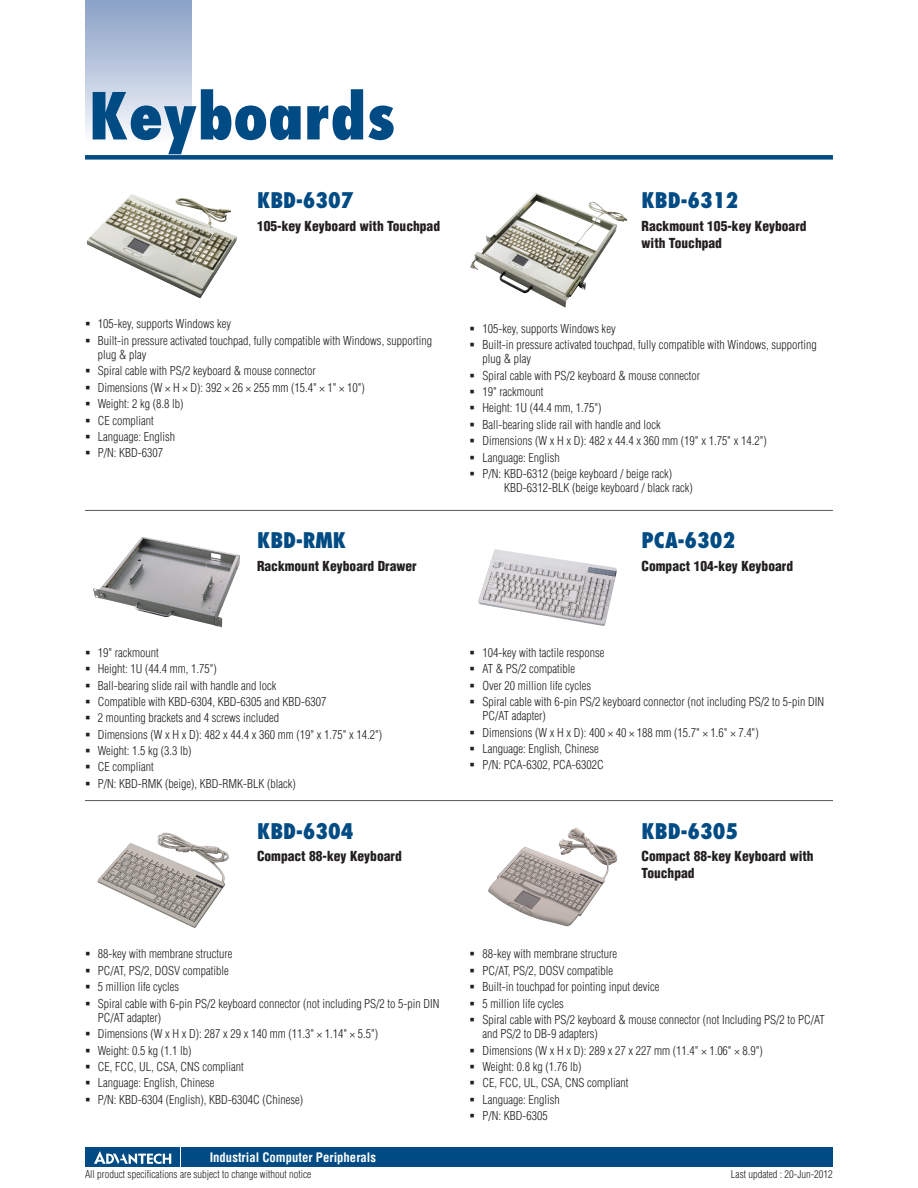
<style>
.page{position:relative;width:918px;height:1188px;background:#fff}
.page>*{position:absolute;margin:0;border:0;box-sizing:border-box;transform-origin:0 0}
.DS_Model_Name_1P{font:800 condensed 63px "Futura";color:#004b84}
.DS_Paragraph_Header{font:800 condensed 21px "Futura";color:#004b84}
.DS_Paragraph_Subhead{font:900 condensed 13.5px/16.5px "Helvetica";color:#231f20}
.DS_www{font:700 condensed 12.75px "Helvetica";color:#fff}
.DS_Spec_Data-2{font:300 condensed 12px/14.2px "Helvetica";color:#231f20}
.t1{font:300 condensed 10.5px "Helvetica";color:#231f20}
</style>
<div class="page">
<div style="left:85px;top:155px;width:748px;height:5px;background:#004b84"></div>
<div style="left:182px;top:1147px;width:651px;height:20px;background:#004b84"></div>
<div style="left:85px;top:1147px;width:95px;height:20px;background:#004b84"></div>
<svg style="left:94px;top:1151px;width:77px;height:13px"></svg>
<div style="left:85px;top:0;width:106px;height:143px;background:linear-gradient(to bottom,#879fc5,#fafafd)"></div>
<hr style="left:85px;top:800px;width:748px;height:1px;background:#57585a">
<hr style="left:85px;top:510px;width:748px;height:1px;background:#57585a">
<img style="left:87px;top:194px;width:150px;height:104px">
<img style="left:470px;top:193px;width:157px;height:115px">
<img style="left:93px;top:537px;width:147px;height:90px">
<img style="left:97px;top:833px;width:132px;height:95px">
<img style="left:488px;top:828px;width:129px;height:99px">
<img style="left:478px;top:549px;width:139px;height:77px">
<p class="DS_Model_Name_1P" style="left:89px;top:76px;width:308px">Keyboards</p>
<p class="DS_Paragraph_Header" style="left:257px;top:187px;width:98px">KBD-6307</p>
<p class="DS_Paragraph_Subhead" style="left:257px;top:218px;width:185px">105-key Keyboard with Touchpad</p>
<p class="DS_Paragraph_Header" style="left:642px;top:187px;width:98px">KBD-6312</p>
<p class="DS_Paragraph_Subhead" style="left:642px;top:218px;width:166px">Rackmount 105-key Keyboard with Touchpad</p>
<p class="DS_Spec_Data-2" style="left:98px;top:317px;width:135px">105-key, supports Windows key</p>
<p class="DS_Spec_Data-2" style="left:98px;top:333px;width:336px">Built-in pressure activated touchpad, fully compatible with Windows, supporting plug &amp; play</p>
<p class="DS_Spec_Data-2" style="left:98px;top:364px;width:219px">Spiral cable with PS/2 keyboard &amp; mouse connector</p>
<p class="DS_Spec_Data-2" style="left:98px;top:380px;width:268px">Dimensions (W × H × D): 392 × 26 × 255 mm (15.4" × 1" × 10")</p>
<p class="DS_Spec_Data-2" style="left:98px;top:397px;width:87px">Weight: 2 kg (8.8 lb)</p>
<p class="DS_Spec_Data-2" style="left:98px;top:413px;width:57px">CE compliant</p>
<p class="DS_Spec_Data-2" style="left:98px;top:429px;width:79px">Language: English</p>
<p class="DS_Spec_Data-2" style="left:98px;top:446px;width:67px">P/N: KBD-6307</p>
<p class="DS_Spec_Data-2" style="left:482px;top:321px;width:135px">105-key, supports Windows key</p>
<p class="DS_Spec_Data-2" style="left:482px;top:337px;width:336px">Built-in pressure activated touchpad, fully compatible with Windows, supporting plug &amp; play</p>
<p class="DS_Spec_Data-2" style="left:482px;top:368px;width:219px">Spiral cable with PS/2 keyboard &amp; mouse connector</p>
<p class="DS_Spec_Data-2" style="left:482px;top:384px;width:63px">19" rackmount</p>
<p class="DS_Spec_Data-2" style="left:482px;top:401px;width:120px">Height: 1U (44.4 mm, 1.75")</p>
<p class="DS_Spec_Data-2" style="left:482px;top:417px;width:180px">Ball-bearing slide rail with handle and lock</p>
<p class="DS_Spec_Data-2" style="left:482px;top:434px;width:286px">Dimensions (W x H x D): 482 x 44.4 x 360 mm (19" x 1.75" x 14.2")</p>
<p class="DS_Spec_Data-2" style="left:482px;top:450px;width:79px">Language: English</p>
<p class="DS_Spec_Data-2" style="left:504px;top:466px;width:190px;text-indent:-22px">P/N: KBD-6312 (beige keyboard / beige rack)<br>KBD-6312-BLK (beige keyboard / black rack)</p>
<p class="DS_Paragraph_Header" style="left:257px;top:527px;width:91px">KBD-RMK</p>
<p class="DS_Paragraph_Subhead" style="left:257px;top:558px;width:161px">Rackmount Keyboard Drawer</p>
<p class="DS_Paragraph_Header" style="left:642px;top:527px;width:95px">PCA-6302</p>
<p class="DS_Paragraph_Subhead" style="left:642px;top:558px;width:153px">Compact 104-key Keyboard</p>
<p class="DS_Spec_Data-2" style="left:98px;top:645px;width:63px">19" rackmount</p>
<p class="DS_Spec_Data-2" style="left:98px;top:662px;width:120px">Height: 1U (44.4 mm, 1.75")</p>
<p class="DS_Spec_Data-2" style="left:98px;top:678px;width:180px">Ball-bearing slide rail with handle and lock</p>
<p class="DS_Spec_Data-2" style="left:98px;top:694px;width:230px">Compatible with KBD-6304, KBD-6305 and KBD-6307</p>
<p class="DS_Spec_Data-2" style="left:98px;top:711px;width:183px">2 mounting brackets and 4 screws included</p>
<p class="DS_Spec_Data-2" style="left:98px;top:727px;width:286px">Dimensions (W x H x D): 482 x 44.4 x 360 mm (19" x 1.75" x 14.2")</p>
<p class="DS_Spec_Data-2" style="left:98px;top:744px;width:95px">Weight: 1.5 kg (3.3 lb)</p>
<p class="DS_Spec_Data-2" style="left:98px;top:760px;width:57px">CE compliant</p>
<p class="DS_Spec_Data-2" style="left:98px;top:776px;width:199px">P/N: KBD-RMK (beige), KBD-RMK-BLK (black)</p>
<p class="DS_Spec_Data-2" style="left:482px;top:645px;width:123px">104-key with tactile response</p>
<p class="DS_Spec_Data-2" style="left:482px;top:662px;width:94px">AT &amp; PS/2 compatible</p>
<p class="DS_Spec_Data-2" style="left:482px;top:678px;width:110px">Over 20 million life cycles</p>
<p class="DS_Spec_Data-2" style="left:482px;top:694px;width:343px">Spiral cable with 6-pin PS/2 keyboard connector (not including PS/2 to 5-pin DIN<br>PC/AT adapter)</p>
<p class="DS_Spec_Data-2" style="left:482px;top:725px;width:278px">Dimensions (W x H x D): 400 × 40 × 188 mm (15.7" × 1.6" × 7.4")</p>
<p class="DS_Spec_Data-2" style="left:482px;top:741px;width:118px">Language: English, Chinese</p>
<p class="DS_Spec_Data-2" style="left:482px;top:758px;width:123px">P/N: PCA-6302, PCA-6302C</p>
<p class="DS_Paragraph_Header" style="left:257px;top:817px;width:98px">KBD-6304</p>
<p class="DS_Paragraph_Subhead" style="left:257px;top:848px;width:146px">Compact 88-key Keyboard</p>
<p class="DS_Paragraph_Header" style="left:642px;top:817px;width:98px">KBD-6305</p>
<p class="DS_Paragraph_Subhead" style="left:642px;top:848px;width:174px">Compact 88-key Keyboard with<br>Touchpad</p>
<p class="DS_Spec_Data-2" style="left:98px;top:947px;width:136px">88-key with membrane structure</p>
<p class="DS_Spec_Data-2" style="left:98px;top:963px;width:132px">PC/AT, PS/2, DOSV compatible</p>
<p class="DS_Spec_Data-2" style="left:98px;top:980px;width:83px">5 million life cycles</p>
<p class="DS_Spec_Data-2" style="left:98px;top:996px;width:343px">Spiral cable with 6-pin PS/2 keyboard connector (not including PS/2 to 5-pin DIN<br>PC/AT adapter)</p>
<p class="DS_Spec_Data-2" style="left:98px;top:1027px;width:282px">Dimensions (W x H x D): 287 x 29 x 140 mm (11.3" × 1.14" × 5.5")</p>
<p class="DS_Spec_Data-2" style="left:98px;top:1043px;width:95px">Weight: 0.5 kg (1.1 lb)</p>
<p class="DS_Spec_Data-2" style="left:98px;top:1059px;width:147px">CE, FCC, UL, CSA, CNS compliant</p>
<p class="DS_Spec_Data-2" style="left:98px;top:1076px;width:118px">Language: English, Chinese</p>
<p class="DS_Spec_Data-2" style="left:98px;top:1092px;width:207px">P/N: KBD-6304 (English), KBD-6304C (Chinese)</p>
<p class="DS_Spec_Data-2" style="left:482px;top:947px;width:136px">88-key with membrane structure</p>
<p class="DS_Spec_Data-2" style="left:482px;top:963px;width:132px">PC/AT, PS/2, DOSV compatible</p>
<p class="DS_Spec_Data-2" style="left:482px;top:980px;width:179px">Built-in touchpad for pointing input device</p>
<p class="DS_Spec_Data-2" style="left:482px;top:996px;width:83px">5 million life cycles</p>
<p class="DS_Spec_Data-2" style="left:482px;top:1012px;width:344px">Spiral cable with PS/2 keyboard &amp; mouse connector (not Including PS/2 to PC/AT and PS/2 to DB-9 adapters)</p>
<p class="DS_Spec_Data-2" style="left:482px;top:1043px;width:282px">Dimensions (W x H x D): 289 x 27 x 227 mm (11.4" × 1.06" × 8.9")</p>
<p class="DS_Spec_Data-2" style="left:482px;top:1059px;width:101px">Weight: 0.8 kg (1.76 lb)</p>
<p class="DS_Spec_Data-2" style="left:482px;top:1076px;width:147px">CE, FCC, UL, CSA, CNS compliant</p>
<p class="DS_Spec_Data-2" style="left:482px;top:1092px;width:79px">Language: English</p>
<p class="DS_Spec_Data-2" style="left:482px;top:1109px;width:67px">P/N: KBD-6305</p>
<p class="DS_www" style="left:210px;top:1150px;width:168px">Industrial Computer Peripherals</p>
<p class="t1" style="left:85px;top:1168px;width:228px">All product specifications are subject to change without notice</p>
<p class="t1" style="left:731px;top:1168px;width:104px">Last updated : 20-Jun-2012</p>
</div>
